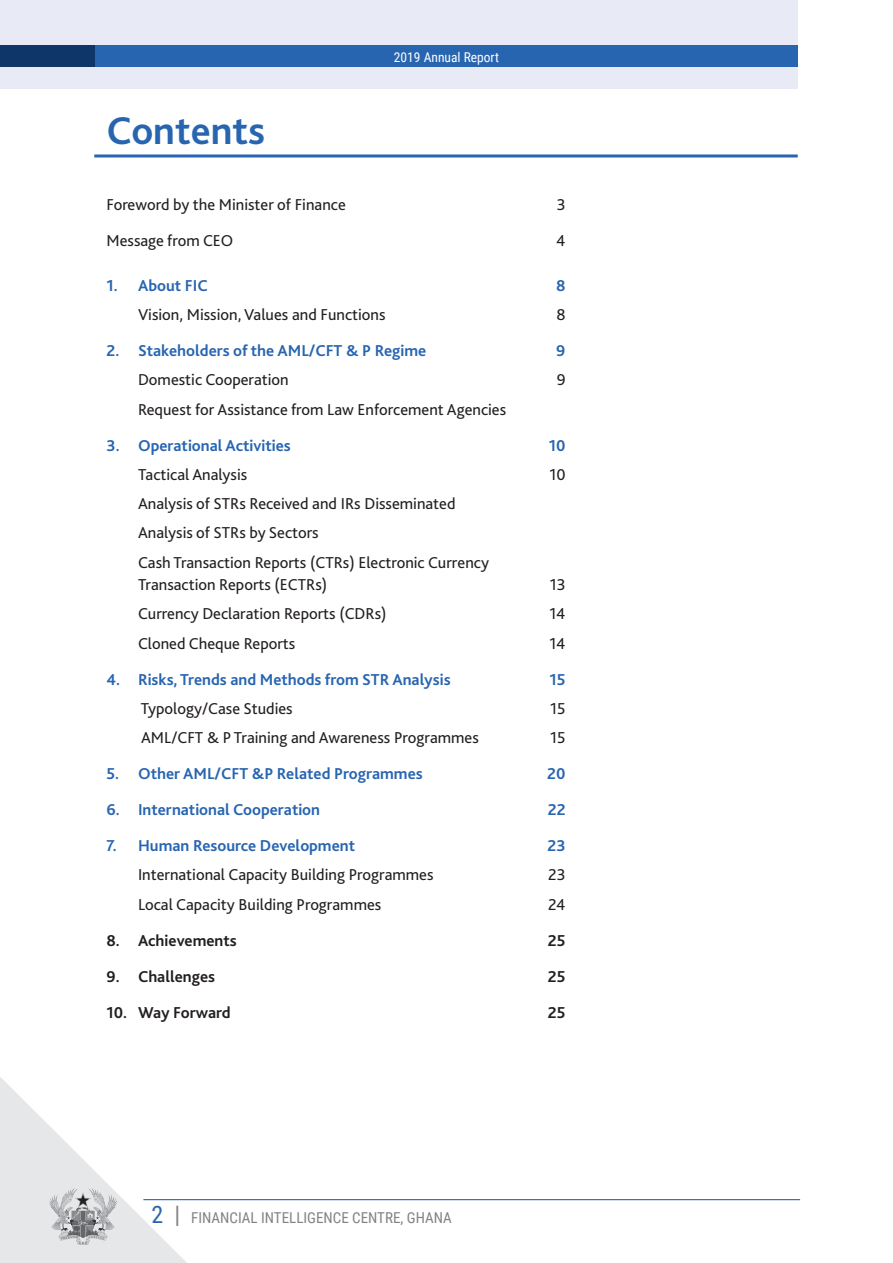
<style>
.page{position:relative;width:893px;height:1263px;background:#fff}
.page>*{position:absolute;margin:0;border:0;box-sizing:border-box;transform-origin:0 0}
.t1{font:700 40.5px "Bliss 2";color:#2865b1}
.t2{font:16.5px "Bliss 2";color:#231f20}
.t3{font:700 16.5px "Bliss 2";color:#2865b1}
.t4{font:700 16.5px "Bliss 2";color:#231f20}
.t5{font:15px "Roboto Condensed";color:#808285}
.t6{font:13.5px "Roboto Condensed";color:#fff}
.s1{font-size:24px;color:#2865b1}
.s2{font-size:24px}
</style>
<div class="page">
<div style="left:0;top:0;width:798px;height:88px;background:#e8eaf5"></div>
<div style="left:0;top:45px;width:95px;height:22px;background:#0e3669"></div>
<div style="left:95px;top:45px;width:703px;height:22px;background:#2865b1"></div>
<svg style="left:0;top:1077px;width:195px;height:186px"></svg>
<img style="left:50px;top:1188px;width:67px;height:56px">
<hr style="left:143px;top:1199px;width:657px;height:1px;background:#2865b1">
<hr style="left:94px;top:154px;width:704px;height:3px;background:#2865b1">
<p class="t1" style="left:106px;top:106px;width:160px">Contents</p>
<p class="t6" style="left:394px;top:48px;width:107px">2019 Annual Report</p>
<p class="t2" style="left:106px;top:194px;width:241px">Foreword by the Minister of Finance</p>
<p class="t2" style="left:557px;top:194px;width:10px">3</p>
<p class="t2" style="left:106px;top:230px;width:128px">Message from CEO</p>
<p class="t2" style="left:556px;top:230px;width:11px">4</p>
<p class="t3" style="left:106px;top:275px;width:103px">1. About FIC</p>
<p class="t3" style="left:556px;top:275px;width:11px">8</p>
<p class="t2" style="left:138px;top:304px;width:249px">Vision, Mission, Values and Functions</p>
<p class="t2" style="left:556px;top:304px;width:11px">8</p>
<p class="t3" style="left:106px;top:340px;width:321px">2. Stakeholders of the AML/CFT &amp; P Regime</p>
<p class="t3" style="left:556px;top:340px;width:11px">9</p>
<p class="t2" style="left:138px;top:369px;width:152px">Domestic Cooperation</p>
<p class="t2" style="left:557px;top:369px;width:10px">9</p>
<p class="t2" style="left:138px;top:399px;width:370px">Request for Assistance from Law Enforcement Agencies</p>
<p class="t3" style="left:106px;top:435px;width:186px">3. Operational Activities</p>
<p class="t3" style="left:549px;top:435px;width:18px">10</p>
<p class="t2" style="left:138px;top:464px;width:111px">Tactical Analysis</p>
<p class="t2" style="left:549px;top:464px;width:18px">10</p>
<p class="t2" style="left:138px;top:493px;width:319px">Analysis of STRs Received and IRs Disseminated</p>
<p class="t2" style="left:138px;top:522px;width:182px">Analysis of STRs by Sectors</p>
<p class="t2" style="left:138px;top:552px;width:352px">Cash Transaction Reports (CTRs) Electronic Currency</p>
<p class="t2" style="left:138px;top:574px;width:191px">Transaction Reports (ECTRs)</p>
<p class="t2" style="left:550px;top:574px;width:17px">13</p>
<p class="t2" style="left:138px;top:603px;width:250px">Currency Declaration Reports (CDRs)</p>
<p class="t2" style="left:549px;top:603px;width:18px">14</p>
<p class="t2" style="left:138px;top:633px;width:159px">Cloned Cheque Reports</p>
<p class="t2" style="left:549px;top:633px;width:18px">14</p>
<p class="t3" style="left:106px;top:669px;width:346px">4. Risks, Trends and Methods from STR Analysis</p>
<p class="t3" style="left:549px;top:669px;width:18px">15</p>
<p class="t2" style="left:141px;top:698px;width:154px">Typology/Case Studies</p>
<p class="t2" style="left:550px;top:698px;width:17px">15</p>
<p class="t2" style="left:141px;top:727px;width:339px">AML/CFT &amp; P Training and Awareness Programmes</p>
<p class="t2" style="left:550px;top:727px;width:17px">15</p>
<p class="t3" style="left:106px;top:763px;width:318px">5. Other AML/CFT &amp;P Related Programmes</p>
<p class="t3" style="left:547px;top:763px;width:20px">20</p>
<p class="t3" style="left:106px;top:799px;width:215px">6. International Cooperation</p>
<p class="t3" style="left:548px;top:799px;width:19px">22</p>
<p class="t3" style="left:106px;top:835px;width:250px">7. Human Resource Development</p>
<p class="t3" style="left:547px;top:835px;width:20px">23</p>
<p class="t2" style="left:138px;top:864px;width:297px">International Capacity Building Programmes</p>
<p class="t2" style="left:548px;top:864px;width:19px">23</p>
<p class="t2" style="left:138px;top:894px;width:245px">Local Capacity Building Programmes</p>
<p class="t2" style="left:548px;top:894px;width:19px">24</p>
<p class="t4" style="left:106px;top:930px;width:132px">8. Achievements</p>
<p class="t4" style="left:548px;top:930px;width:19px">25</p>
<p class="t4" style="left:106px;top:966px;width:110px">9. Challenges</p>
<p class="t4" style="left:548px;top:966px;width:19px">25</p>
<p class="t4" style="left:106px;top:1002px;width:126px">10. Way Forward</p>
<p class="t4" style="left:548px;top:1002px;width:19px">25</p>
<p class="t5" style="left:152px;top:1207px;width:302px"><span class="s1">2</span> <span class="s2">|</span> FINANCIAL INTELLIGENCE CENTRE, GHANA</p>
</div>
